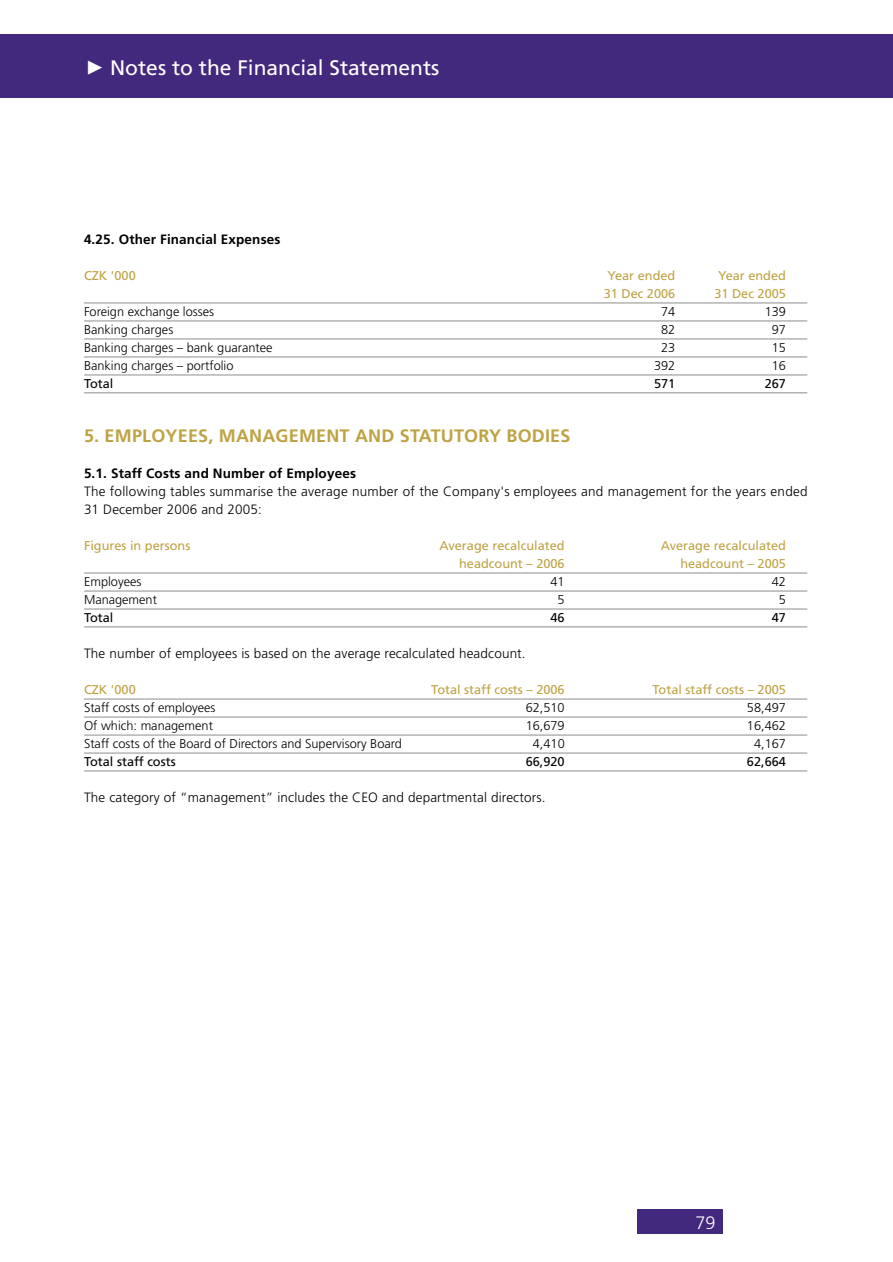
<style>
.page{position:relative;width:893px;height:1262px;background:#fff}
.page>*{position:absolute;margin:0;border:0;box-sizing:border-box;transform-origin:0 0}
.t1{font:21px "Frutiger CE";color:#fff}
.t2{font:700 18px "Frutiger CE";letter-spacing:.01em;color:#bea344}
.t3{font:300 18px "Frutiger CE";color:#fff}
.t4{font:300 13.5px/18px "Frutiger CE";letter-spacing:.01em;color:#000}
.t5{font:700 13.5px "Frutiger CE";letter-spacing:.01em;color:#000}
.t6{font:300 12.75px "Frutiger CE";color:#000}
.t7{font:12.75px "Frutiger CE";color:#bea344}
.t8{font:12.75px "Frutiger CE";color:#000}
.s1{font-family:"European Pi Four";font-size:18px}
</style>
<div class="page">
<hr style="left:84px;top:302px;width:723px;height:2px;background:#b3b3b3">
<hr style="left:84px;top:320px;width:723px;height:2px;background:#b3b3b3">
<hr style="left:84px;top:338px;width:723px;height:2px;background:#b3b3b3">
<hr style="left:84px;top:356px;width:723px;height:2px;background:#b3b3b3">
<hr style="left:84px;top:374px;width:723px;height:2px;background:#b3b3b3">
<hr style="left:84px;top:392px;width:723px;height:1px;background:#b3b3b3">
<hr style="left:84px;top:572px;width:723px;height:2px;background:#b3b3b3">
<hr style="left:84px;top:590px;width:723px;height:2px;background:#b3b3b3">
<hr style="left:84px;top:608px;width:723px;height:2px;background:#b3b3b3">
<hr style="left:84px;top:626px;width:723px;height:1px;background:#b3b3b3">
<hr style="left:84px;top:698px;width:723px;height:2px;background:#b3b3b3">
<hr style="left:84px;top:716px;width:723px;height:2px;background:#b3b3b3">
<hr style="left:84px;top:734px;width:723px;height:2px;background:#b3b3b3">
<hr style="left:84px;top:752px;width:723px;height:2px;background:#b3b3b3">
<hr style="left:84px;top:770px;width:723px;height:1px;background:#b3b3b3">
<div style="left:637px;top:1209px;width:85px;height:24px;background:#42297d"></div>
<div style="left:0;top:34px;width:892px;height:64px;background:#42297d"></div>
<h1 class="t1" style="left:86px;top:58px;width:354px"><span class="s1">-</span> Notes to the Financial Statements</h1>
<p class="t5" style="left:84px;top:233px;width:198px">4.25. Other Financial Expenses</p>
<p class="t7" style="left:84px;top:269px;width:53px">CZK '000</p>
<p class="t7" style="left:607px;top:269px;width:69px">Year ended</p>
<p class="t7" style="left:718px;top:269px;width:69px">Year ended</p>
<p class="t7" style="left:603px;top:287px;width:73px">31 Dec 2006</p>
<p class="t7" style="left:714px;top:287px;width:73px">31 Dec 2005</p>
<p class="t6" style="left:84px;top:305px;width:132px">Foreign exchange losses</p>
<p class="t6" style="left:661px;top:305px;width:16px">74</p>
<p class="t6" style="left:764px;top:305px;width:23px">139</p>
<p class="t6" style="left:84px;top:323px;width:91px">Banking charges</p>
<p class="t6" style="left:661px;top:323px;width:16px">82</p>
<p class="t6" style="left:771px;top:323px;width:16px">97</p>
<p class="t6" style="left:84px;top:341px;width:190px">Banking charges – bank guarantee</p>
<p class="t6" style="left:661px;top:341px;width:16px">23</p>
<p class="t6" style="left:771px;top:341px;width:16px">15</p>
<p class="t6" style="left:84px;top:359px;width:151px">Banking charges – portfolio</p>
<p class="t6" style="left:654px;top:359px;width:23px">392</p>
<p class="t6" style="left:771px;top:359px;width:16px">16</p>
<p class="t8" style="left:84px;top:377px;width:31px">Total</p>
<p class="t8" style="left:654px;top:377px;width:23px">571</p>
<p class="t8" style="left:764px;top:377px;width:23px">267</p>
<h2 class="t2" style="left:84px;top:427px;width:488px">5. EMPLOYEES, MANAGEMENT AND STATUTORY BODIES</h2>
<p class="t5" style="left:84px;top:467px;width:273px">5.1. Staff Costs and Number of Employees</p>
<p class="t4" style="left:84px;top:483px;width:725px">The following tables summarise the average number of the Company's employees and management for the years ended<br>31 December 2006 and 2005:</p>
<p class="t7" style="left:84px;top:539px;width:108px">Figures in persons</p>
<p class="t7" style="left:439px;top:539px;width:127px">Average recalculated</p>
<p class="t7" style="left:660px;top:539px;width:127px">Average recalculated</p>
<p class="t7" style="left:459px;top:557px;width:107px">headcount – 2006</p>
<p class="t7" style="left:680px;top:557px;width:107px">headcount – 2005</p>
<p class="t6" style="left:84px;top:575px;width:59px">Employees</p>
<p class="t6" style="left:550px;top:575px;width:16px">41</p>
<p class="t6" style="left:771px;top:575px;width:16px">42</p>
<p class="t6" style="left:84px;top:593px;width:74px">Management</p>
<p class="t6" style="left:557px;top:593px;width:9px">5</p>
<p class="t6" style="left:778px;top:593px;width:9px">5</p>
<p class="t8" style="left:84px;top:611px;width:31px">Total</p>
<p class="t8" style="left:550px;top:611px;width:16px">46</p>
<p class="t8" style="left:771px;top:611px;width:16px">47</p>
<p class="t4" style="left:84px;top:645px;width:443px">The number of employees is based on the average recalculated headcount.</p>
<p class="t7" style="left:84px;top:683px;width:53px">CZK '000</p>
<p class="t7" style="left:431px;top:683px;width:135px">Total staff costs – 2006</p>
<p class="t7" style="left:652px;top:683px;width:135px">Total staff costs – 2005</p>
<p class="t6" style="left:84px;top:701px;width:133px">Staff costs of employees</p>
<p class="t6" style="left:525px;top:701px;width:40px">62,510</p>
<p class="t6" style="left:747px;top:701px;width:40px">58,497</p>
<p class="t6" style="left:84px;top:719px;width:130px">Of which: management</p>
<p class="t6" style="left:525px;top:719px;width:40px">16,679</p>
<p class="t6" style="left:747px;top:719px;width:40px">16,462</p>
<p class="t6" style="left:84px;top:737px;width:319px">Staff costs of the Board of Directors and Supervisory Board</p>
<p class="t6" style="left:533px;top:737px;width:33px">4,410</p>
<p class="t6" style="left:754px;top:737px;width:33px">4,167</p>
<p class="t8" style="left:84px;top:755px;width:93px">Total staff costs</p>
<p class="t8" style="left:525px;top:755px;width:40px">66,920</p>
<p class="t8" style="left:747px;top:755px;width:40px">62,664</p>
<p class="t4" style="left:84px;top:789px;width:463px">The category of “management” includes the CEO and departmental directors.</p>
<h2 class="t3" style="left:695px;top:1213px;width:22px">79</h2>
</div>
